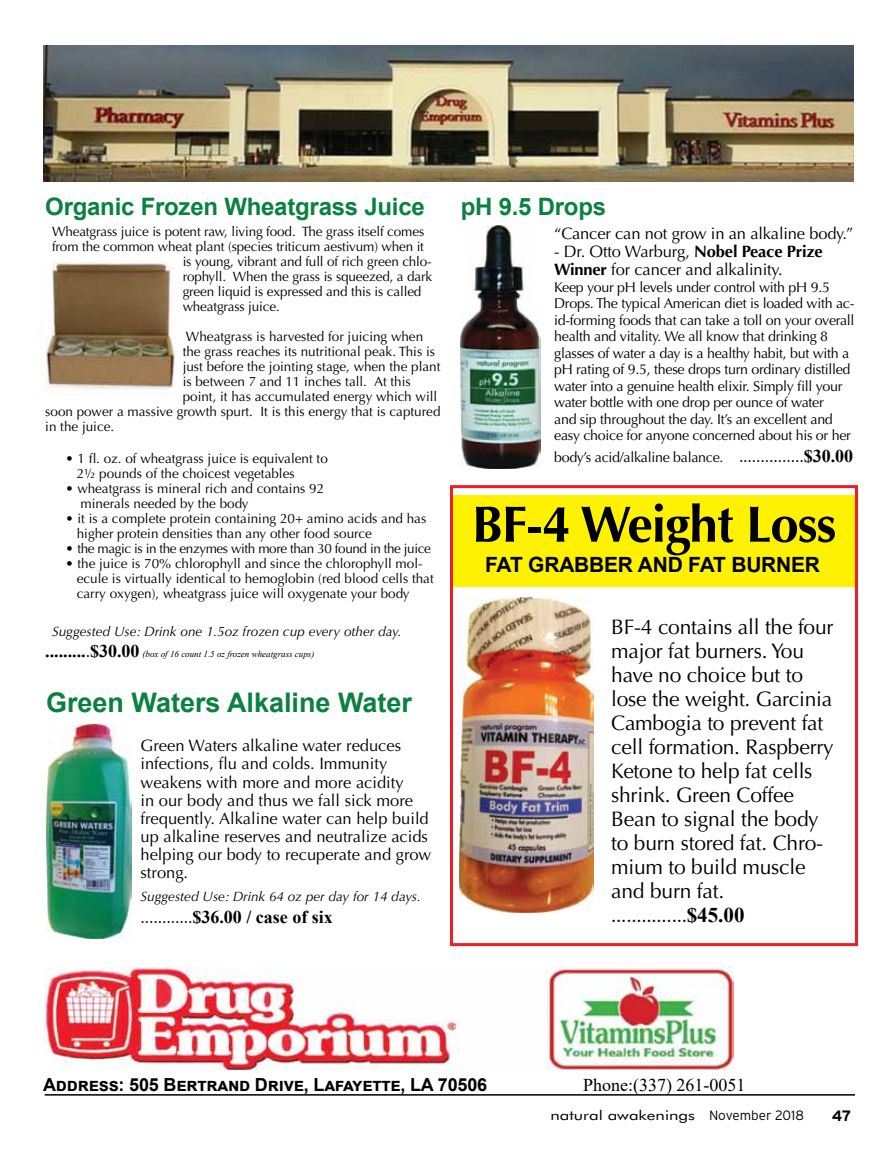
<style>
.page{position:relative;width:891px;height:1161px;background:#fff}
.page>*{position:absolute;margin:0;border:0;box-sizing:border-box;transform-origin:0 0}
.t1{font:700 51px "Optima";letter-spacing:-.02em;color:#000}
.t2{font:700 27px "Arial";color:#0b8140}
.t3{font:700 24px "Arial";letter-spacing:-.01em;color:#0b8140}
.t4{font:21px/24px "Optima";letter-spacing:-.01em;color:#000}
.t5{font:700 21px "Arial";letter-spacing:-.01em;color:#000}
.t6{font:21px "Times New Roman";color:#000}
.t7{font:700 18px "Arial";letter-spacing:-.01em;color:#000}
.t8{font:700 18px "Times New Roman";color:#000}
.t9{font:18px "Times New Roman";color:#000}
.t10{font:16.5px/18px "Optima";color:#000}
.t11{font:700 15px "Interstate";color:#000}
.t12{font:14.25px/16.5px "Optima";letter-spacing:-.02em;color:#000}
.t13{font:13.5px/15px "Optima";color:#000}
.t14{font:italic 13.5px "Optima";color:#000}
.t15{font:13.5px "Optima";letter-spacing:-.03em;color:#000}
.t16{font:13.5px "Futura Book BT";color:#000;scale:1.25 1}
.t17{font:italic 9px "Times New Roman";color:#000}
.s1{font-weight:700;font-style:normal;font-size:18px}
.s2{font-style:normal;font-size:18px}
.s3{font-weight:400}
.s4{font-weight:700}
.s5{font-family:"Times New Roman";font-size:18px}
.s6{font-family:"Times New Roman";font-weight:700;font-size:18px}
.s7{font-family:"Interstate";font-weight:300}
</style>
<div class="page">
<div style="left:451px;top:495px;width:405px;height:91px;background:#fff200"></div>
<img style="left:44px;top:261px;width:132px;height:129px">
<img style="left:46px;top:725px;width:85px;height:213px">
<img style="left:461px;top:225px;width:80px;height:243px">
<div style="left:450px;top:485px;width:408px;height:461px;border:3px solid #ed1f24"></div>
<img style="left:460px;top:598px;width:134px;height:315px">
<img style="left:44px;top:46px;width:810px;height:135px">
<img style="left:45px;top:967px;width:689px;height:103px">
<hr style="left:45px;top:1094px;width:810px;height:2px;background:#000">
<h3 class="t3" style="left:45px;top:190px;width:381px">Organic Frozen Wheatgrass Juice</h3>
<p class="t13" style="left:52px;top:224px;width:374px">Wheatgrass juice is potent raw, living food. The grass itself comes</p>
<p class="t13" style="left:52px;top:239px;width:374px">from the common wheat plant (species triticum aestivum) when it</p>
<p class="t13" style="left:183px;top:254px;width:250px">is young, vibrant and full of rich green chlo-</p>
<p class="t13" style="left:183px;top:269px;width:251px">rophyll. When the grass is squeezed, a dark</p>
<p class="t13" style="left:183px;top:284px;width:240px">green liquid is expressed and this is called</p>
<p class="t13" style="left:183px;top:299px;width:99px">wheatgrass juice.</p>
<p class="t13" style="left:186px;top:329px;width:239px">Wheatgrass is harvested for juicing when</p>
<p class="t13" style="left:183px;top:344px;width:254px">the grass reaches its nutritional peak. This is</p>
<p class="t13" style="left:183px;top:359px;width:259px">just before the jointing stage, when the plant</p>
<p class="t13" style="left:183px;top:374px;width:230px">is between 7 and 11 inches tall. At this</p>
<p class="t13" style="left:183px;top:389px;width:256px">point, it has accumulated energy which will</p>
<p class="t13" style="left:45px;top:404px;width:397px">soon power a massive growth spurt. It is this energy that is captured</p>
<p class="t13" style="left:45px;top:419px;width:71px">in the juice.</p>
<p class="t13" style="left:77px;top:451px;width:253px;text-indent:-11px">• 1 fl. oz. of wheatgrass juice is equivalent to<br>2½ pounds of the choicest vegetables</p>
<p class="t13" style="left:81px;top:481px;width:245px;text-indent:-15px">• wheatgrass is mineral rich and contains 92 minerals needed by the body</p>
<p class="t13" style="left:77px;top:511px;width:351px;text-indent:-11px">• it is a complete protein containing 20+ amino acids and has higher protein densities than any other food source</p>
<p class="t15" style="left:66px;top:540px;width:367px">• the magic is in the enzymes with more than 30 found in the juice</p>
<p class="t13" style="left:77px;top:556px;width:359px;text-indent:-11px">• the juice is 70% chlorophyll and since the chlorophyll mol&shy;ecule is virtually identical to hemoglobin (red blood cells that carry oxygen), wheatgrass juice will oxygenate your body</p>
<p class="t14" style="left:52px;top:623px;width:351px">Suggested Use: Drink one 1.5oz frozen cup every other day.</p>
<p class="t17" style="left:45px;top:648px;width:271px"><span class="s1">.........</span><span class="s2">.</span><span class="s1">$30.00</span> (box of 16 count 1.5 oz frozen wheatgrass cups)</p>
<h2 class="t2" style="left:46px;top:683px;width:368px">Green Waters Alkaline Water</h2>
<p class="t10" style="left:141px;top:737px;width:292px">Green Waters alkaline water reduces infections, flu and colds. Immunity weakens with more and more acidity<br>in our body and thus we fall sick more frequently. Alkaline water can help build up alkaline reserves and neutralize acids helping our body to recuperate and grow strong.</p>
<p class="t14" style="left:141px;top:889px;width:282px">Suggested Use: Drink 64 oz per day for 14 days.</p>
<h3 class="t8" style="left:141px;top:904px;width:194px"><span class="s3">............</span>$36.00 / case of six</h3>
<h3 class="t3" style="left:461px;top:190px;width:147px">pH 9.5 Drops</h3>
<p class="t10" style="left:554px;top:225px;width:301px">“Cancer can not grow in an alkaline body.”</p>
<p class="t10" style="left:554px;top:243px;width:270px">- Dr. Otto Warburg, <span class="s4">Nobel Peace Prize<br>Winner</span> for cancer and alkalinity.</p>
<p class="t12" style="left:554px;top:279px;width:302px">Keep your pH levels under control with pH 9.5<br>Drops. The typical American diet is loaded with ac&shy;id-forming foods that can take a toll on your overall health and vitality. We all know that drinking 8 glasses of water a day is a healthy habit, but with a pH rating of 9.5, these drops turn ordinary distilled water into a genuine health elixir. Simply fill your water bottle with one drop per ounce of water<br>and sip throughout the day. It’s an excellent and easy choice for anyone concerned about his or her</p>
<p class="t12" style="left:554px;top:449px;width:301px">body’s acid/alkaline balance. <span class="s5">...............</span><span class="s6">$30.00</span></p>
<h1 class="t1" style="left:472px;top:495px;width:366px">BF-4 Weight Loss</h1>
<h3 class="t5" style="left:485px;top:549px;width:337px">FAT GRABBER AND FAT BURNER</h3>
<p class="t4" style="left:611px;top:615px;width:224px">BF-4 contains all the four major fat burners. You have no choice but to lose the weight. Garcinia<br>Cambogia to prevent fat cell formation. Raspberry<br>Ketone to help fat cells shrink. Green Coffee<br>Bean to signal the body to burn stored fat. Chro&shy;mium to build muscle and burn fat.</p>
<h3 class="t6" style="left:611px;top:900px;width:135px">...............<span class="s4">$45.00</span></h3>
<h3 class="t7" style="left:43px;top:1072px;width:446px">Address: 505 Bertrand Drive, Lafayette, LA 70506</h3>
<h3 class="t9" style="left:583px;top:1072px;width:164px">Phone:(337) 261-0051</h3>
<p class="t16" style="left:551px;top:1107px;width:204px">natural awakenings <span class="s7">November 2018</span></p>
<p class="t11" style="left:832px;top:1107px;width:21px">47</p>
</div>
